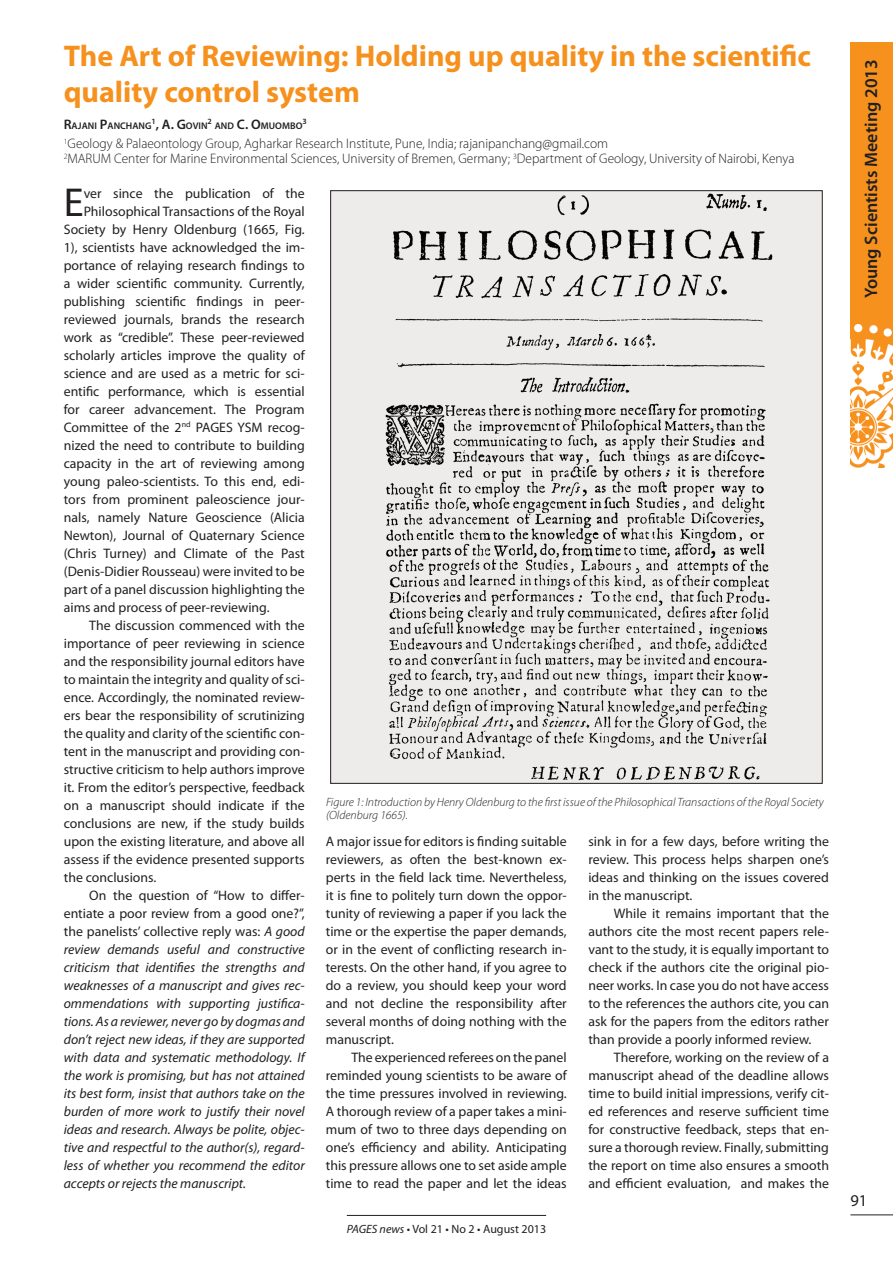
<style>
.page{position:relative;width:893px;height:1263px;background:#fff}
.page>*{position:absolute;margin:0;border:0;box-sizing:border-box;transform-origin:0 0}
.t1{font:40.5px "Myriad Pro";color:#231f20}
.t2{font:700 30px/36px "Myriad Pro";color:#f6911e}
.t3{font:600 18px "Myriad Pro";color:#231f20}
.t4{font:16.5px "Myriad Pro";color:#231f20}
.t5{font:13.8px/18px "Myriad Pro";color:#231f20;text-align:justify}
.t6{font:italic 13.8px "Myriad Pro";color:#231f20}
.t7{font:300 13.8px/15px "Myriad Pro";color:#231f20}
.t8{font:600 13.8px "Myriad Pro";color:#231f20}
.t9{font:italic 300 12px/13.5px "Myriad Pro";color:#231f20}
.t10{font:12px "Myriad Pro";color:#231f20}
.t11{font:600 9.6px "Myriad Pro";color:#231f20}
.t12{font:600 8.1px "Myriad Pro";color:#231f20}
.s1{font-size:13.8px}
.s2{font-size:9.6px}
.s3{font-style:italic}
</style>
<div class="page">
<hr style="left:850px;top:1214px;width:43px;height:1px;background:#231f20">
<hr style="left:347px;top:1215px;width:199px;height:1px;background:#231f20">
<div style="left:850px;top:43px;width:43px;height:425px;background:#f6911e"></div>
<img style="left:850px;top:325px;width:43px;height:143px">
<img style="left:332px;top:192px;width:489px;height:590px">
<h2 class="t2" style="left:64px;top:37px;width:749px">The Art of Reviewing: Holding up quality in the scientific quality control system</h2>
<p class="t11" style="left:64px;top:120px;width:89px"><span class="s1">R</span>AJANI <span class="s1">P</span>ANCHANG</p>
<p class="t8" style="left:151px;top:116px;width:58px"><sup>1</sup>, A. G<span class="s2">OVIN</span></p>
<p class="t12" style="left:208px;top:117px;width:6px">2</p>
<p class="t11" style="left:215px;top:120px;width:89px">AND <span class="s1">C. O</span>MUOMBO</p>
<p class="t12" style="left:302px;top:117px;width:6px">3</p>
<p class="t7" style="left:64px;top:136px;width:732px"><sup>1</sup>Geology &amp; Palaeontology Group, Agharkar Research Institute, Pune, India; rajanipanchang@gmail.com<br><sup>2</sup>MARUM Center for Marine Environmental Sciences, University of Bremen, Germany; <sup>3</sup>Department of Geology, University of Nairobi, Kenya</p>
<h1 class="t1" style="left:64px;top:177px;width:21px">E</h1>
<p class="t5" style="left:84px;top:184px;width:223px">ver since the publication of the</p>
<p class="t5" style="left:84px;top:202px;width:223px">Philosophical Transactions of the Royal</p>
<p class="t5" style="left:64px;top:220px;width:242px">Society by Henry Oldenburg (1665, Fig.</p>
<p class="t5" style="left:64px;top:238px;width:242px">1), scientists have acknowledged the im-</p>
<p class="t5" style="left:64px;top:256px;width:242px">portance of relaying research findings to</p>
<p class="t5" style="left:64px;top:274px;width:242px">a wider scientific community. Currently,</p>
<p class="t5" style="left:64px;top:292px;width:242px">publishing scientific findings in peer-</p>
<p class="t5" style="left:64px;top:310px;width:242px">reviewed journals, brands the research</p>
<p class="t5" style="left:64px;top:328px;width:242px">work as “credible”. These peer-reviewed</p>
<p class="t5" style="left:64px;top:346px;width:242px">scholarly articles improve the quality of</p>
<p class="t5" style="left:64px;top:364px;width:242px">science and are used as a metric for sci-</p>
<p class="t5" style="left:64px;top:382px;width:242px">entific performance, which is essential</p>
<p class="t5" style="left:64px;top:400px;width:242px">for career advancement. The Program</p>
<p class="t5" style="left:64px;top:418px;width:242px">Committee of the 2<sup>nd</sup> PAGES YSM recog-</p>
<p class="t5" style="left:64px;top:436px;width:242px">nized the need to contribute to building</p>
<p class="t5" style="left:64px;top:454px;width:242px">capacity in the art of reviewing among</p>
<p class="t5" style="left:64px;top:472px;width:242px">young paleo-scientists. To this end, edi-</p>
<p class="t5" style="left:64px;top:490px;width:242px">tors from prominent paleoscience jour-</p>
<p class="t5" style="left:64px;top:508px;width:242px">nals, namely Nature Geoscience (Alicia</p>
<p class="t5" style="left:64px;top:526px;width:242px">Newton), Journal of Quaternary Science</p>
<p class="t5" style="left:64px;top:544px;width:242px">(Chris Turney) and Climate of the Past</p>
<p class="t5" style="left:64px;top:562px;width:242px">(Denis-Didier Rousseau) were invited to be</p>
<p class="t5" style="left:64px;top:580px;width:242px">part of a panel discussion highlighting the</p>
<p class="t5" style="left:64px;top:598px;width:207px">aims and process of peer-reviewing.</p>
<p class="t5" style="left:89px;top:616px;width:217px">The discussion commenced with the</p>
<p class="t5" style="left:64px;top:634px;width:242px">importance of peer reviewing in science</p>
<p class="t5" style="left:64px;top:652px;width:242px">and the responsibility journal editors have</p>
<p class="t5" style="left:64px;top:670px;width:242px">to maintain the integrity and quality of sci-</p>
<p class="t5" style="left:64px;top:688px;width:242px">ence. Accordingly, the nominated review-</p>
<p class="t5" style="left:64px;top:706px;width:242px">ers bear the responsibility of scrutinizing</p>
<p class="t5" style="left:64px;top:724px;width:242px">the quality and clarity of the scientific con-</p>
<p class="t5" style="left:64px;top:742px;width:242px">tent in the manuscript and providing con-</p>
<p class="t5" style="left:64px;top:760px;width:242px">structive criticism to help authors improve</p>
<p class="t5" style="left:64px;top:778px;width:242px">it. From the editor’s perspective, feedback</p>
<p class="t5" style="left:64px;top:796px;width:242px">on a manuscript should indicate if the</p>
<p class="t5" style="left:64px;top:814px;width:242px">conclusions are new, if the study builds</p>
<p class="t5" style="left:64px;top:832px;width:242px">upon the existing literature, and above all</p>
<p class="t5" style="left:64px;top:850px;width:242px">assess if the evidence presented supports</p>
<p class="t5" style="left:64px;top:868px;width:94px">the conclusions.</p>
<p class="t5" style="left:89px;top:886px;width:217px">On the question of “How to differ-</p>
<p class="t5" style="left:64px;top:904px;width:242px">entiate a poor review from a good one?”,</p>
<p class="t5" style="left:64px;top:922px;width:242px">the panelists’ collective reply was: <span class="s3">A good</span></p>
<p class="t6" style="left:64px;top:941px;width:242px">review demands useful and constructive</p>
<p class="t6" style="left:64px;top:959px;width:242px">criticism that identifies the strengths and</p>
<p class="t6" style="left:64px;top:977px;width:242px">weaknesses of a manuscript and gives rec-</p>
<p class="t6" style="left:64px;top:995px;width:242px">ommendations with supporting justifica-</p>
<p class="t6" style="left:64px;top:1013px;width:242px">tions. As a reviewer, never go by dogmas and</p>
<p class="t6" style="left:64px;top:1031px;width:242px">don’t reject new ideas, if they are supported</p>
<p class="t6" style="left:64px;top:1049px;width:242px">with data and systematic methodology. If</p>
<p class="t6" style="left:64px;top:1067px;width:242px">the work is promising, but has not attained</p>
<p class="t6" style="left:64px;top:1085px;width:242px">its best form, insist that authors take on the</p>
<p class="t6" style="left:64px;top:1103px;width:242px">burden of more work to justify their novel</p>
<p class="t6" style="left:64px;top:1121px;width:242px">ideas and research. Always be polite, objec-</p>
<p class="t6" style="left:64px;top:1139px;width:242px">tive and respectful to the author(s), regard-</p>
<p class="t6" style="left:64px;top:1157px;width:242px">less of whether you recommend the editor</p>
<p class="t6" style="left:64px;top:1175px;width:184px">accepts or rejects the manuscript.</p>
<p class="t9" style="left:326px;top:795px;width:499px">Figure 1: Introduction by Henry Oldenburg to the first issue of the Philosophical Transactions of the Royal Society (Oldenburg 1665).</p>
<p class="t5" style="left:588px;top:832px;width:242px">sink in for a few days, before writing the review. This process helps sharpen one’s ideas and thinking on the issues covered in the manuscript.</p>
<p class="t5" style="left:588px;top:904px;width:242px;text-indent:26px">While it remains important that the authors cite the most recent papers rele&shy;vant to the study, it is equally important to check if the authors cite the original pio&shy;neer works. In case you do not have access to the references the authors cite, you can ask for the papers from the editors rather than provide a poorly informed review.</p>
<p class="t5" style="left:588px;top:1048px;width:242px;text-indent:26px">Therefore, working on the review of a manuscript ahead of the deadline allows time to build initial impressions, verify cit&shy;ed references and reserve sufficient time for constructive feedback, steps that en&shy;sure a thorough review. Finally, submitting the report on time also ensures a smooth and efficient evaluation, and makes the</p>
<p class="t5" style="left:326px;top:832px;width:242px">A major issue for editors is finding suitable reviewers, as often the best-known ex&shy;perts in the field lack time. Nevertheless, it is fine to politely turn down the oppor&shy;tunity of reviewing a paper if you lack the time or the expertise the paper demands, or in the event of conflicting research in&shy;terests. On the other hand, if you agree to do a review, you should keep your word and not decline the responsibility after several months of doing nothing with the manuscript.</p>
<p class="t5" style="left:326px;top:1048px;width:242px;text-indent:26px">The experienced referees on the panel reminded young scientists to be aware of the time pressures involved in reviewing.<br>A thorough review of a paper takes a mini&shy;mum of two to three days depending on one’s efficiency and ability. Anticipating this pressure allows one to set aside ample time to read the paper and let the ideas</p>
<p class="t10" style="left:347px;top:1221px;width:201px"><span class="s3">PAGES news</span> • Vol 21 • No 2 • August 2013</p>
<h3 class="t3" style="left:860px;top:298px;width:240px;rotate:-90deg">Young Scientists Meeting 2013</h3>
<p class="t4" style="left:850px;top:1190px;width:18px">91</p>
</div>
